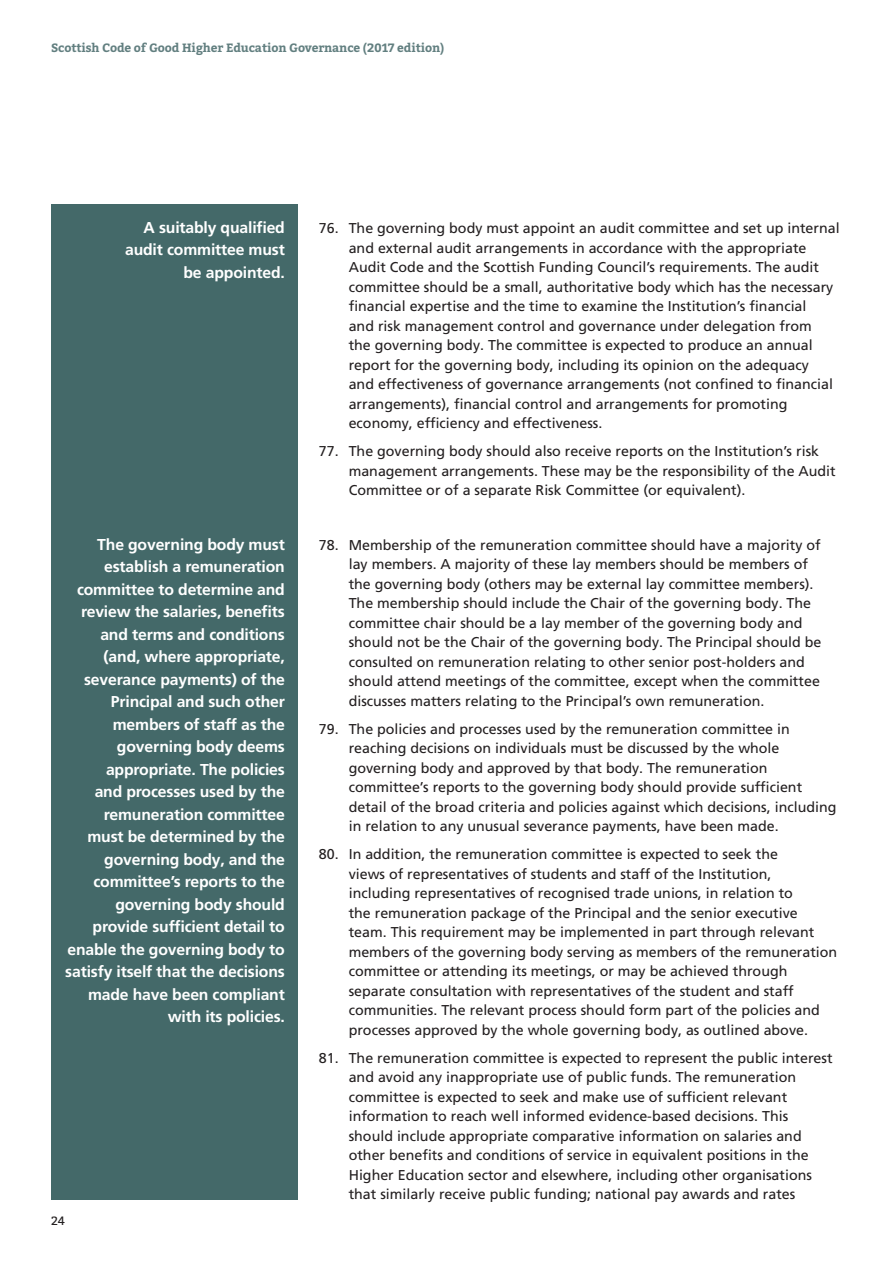
<style>
.page{position:relative;width:893px;height:1263px;background:#fff}
.page>*{position:absolute;margin:0;border:0;box-sizing:border-box;transform-origin:0 0}
.t1{font:700 15.75px/22.5px "Frutiger LT Pro";letter-spacing:-.01em;color:#fff;text-align:right}
.t2{font:14.25px/19.5px "Frutiger LT Pro";color:#231f20}
.t3{font:700 12px "Bitter";letter-spacing:-.01em;color:#627f80}
.t4{font:12px "Bitter";color:#231f20}
</style>
<div class="page">
<div style="left:51px;top:204px;width:247px;height:995px;background:#446969"></div>
<p class="t3" style="left:51px;top:38px;width:395px">Scottish Code of Good Higher Education Governance (2017 edition)</p>
<p class="t1" style="left:125px;top:216px;width:161px">A suitably qualified audit committee must be appointed.</p>
<p class="t1" style="left:65px;top:533px;width:221px">The governing body must establish a remuneration committee to determine and review the salaries, benefits and terms and conditions (and, where appropriate, severance payments) of the<br>Principal and such other members of staff as the governing body deems appropriate. The policies<br>and processes used by the remuneration committee must be determined by the governing body, and the committee’s reports to the governing body should provide sufficient detail to enable the governing body to satisfy itself that the decisions made have been compliant with its policies.</p>
<p class="t4" style="left:51px;top:1212px;width:16px">24</p>
<p class="t2" style="left:349px;top:218px;width:492px;text-indent:-30px">76. The governing body must appoint an audit committee and set up internal and external audit arrangements in accordance with the appropriate Audit Code and the Scottish Funding Council’s requirements. The audit committee should be a small, authoritative body which has the necessary financial expertise and the time to examine the Institution’s financial<br>and risk management control and governance under delegation from<br>the governing body. The committee is expected to produce an annual report for the governing body, including its opinion on the adequacy<br>and effectiveness of governance arrangements (not confined to financial arrangements), financial control and arrangements for promoting economy, efficiency and effectiveness.</p>
<p class="t2" style="left:349px;top:441px;width:489px;text-indent:-30px">77. The governing body should also receive reports on the Institution’s risk management arrangements. These may be the responsibility of the Audit<br>Committee or of a separate Risk Committee (or equivalent).</p>
<p class="t2" style="left:349px;top:535px;width:474px;text-indent:-30px">78. Membership of the remuneration committee should have a majority of lay members. A majority of these lay members should be members of the governing body (others may be external lay committee members).<br>The membership should include the Chair of the governing body. The committee chair should be a lay member of the governing body and should not be the Chair of the governing body. The Principal should be consulted on remuneration relating to other senior post-holders and should attend meetings of the committee, except when the committee discusses matters relating to the Principal’s own remuneration.</p>
<p class="t2" style="left:349px;top:719px;width:489px;text-indent:-30px">79. The policies and processes used by the remuneration committee in reaching decisions on individuals must be discussed by the whole governing body and approved by that body. The remuneration committee’s reports to the governing body should provide sufficient detail of the broad criteria and policies against which decisions, including in relation to any unusual severance payments, have been made.</p>
<p class="t2" style="left:349px;top:844px;width:490px;text-indent:-30px">80. In addition, the remuneration committee is expected to seek the<br>views of representatives of students and staff of the Institution,<br>including representatives of recognised trade unions, in relation to<br>the remuneration package of the Principal and the senior executive team. This requirement may be implemented in part through relevant members of the governing body serving as members of the remuneration committee or attending its meetings, or may be achieved through separate consultation with representatives of the student and staff communities. The relevant process should form part of the policies and processes approved by the whole governing body, as outlined above.</p>
<p class="t2" style="left:349px;top:1048px;width:485px;text-indent:-30px">81. The remuneration committee is expected to represent the public interest and avoid any inappropriate use of public funds. The remuneration committee is expected to seek and make use of sufficient relevant information to reach well informed evidence-based decisions. This should include appropriate comparative information on salaries and other benefits and conditions of service in equivalent positions in the Higher Education sector and elsewhere, including other organisations that similarly receive public funding; national pay awards and rates</p>
</div>
